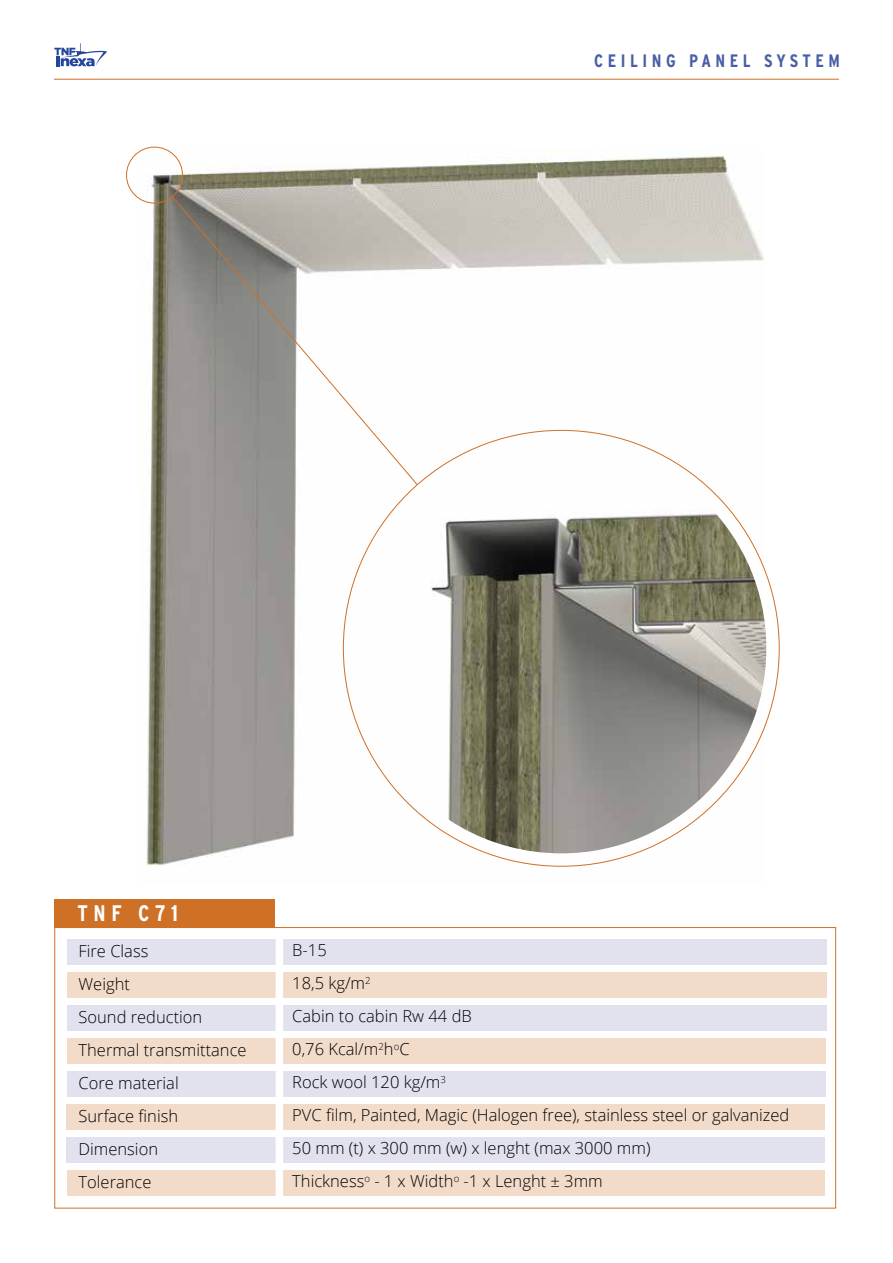
<style>
.page{position:relative;width:893px;height:1263px;background:#fff}
.page>*{position:absolute;margin:0;border:0;box-sizing:border-box;transform-origin:0 0}
.t1{font:700 condensed 22.5px "Interstate";letter-spacing:.25em;color:#fff}
.t2{font:700 condensed 18px "Interstate";letter-spacing:.25em;color:#495ea4}
.t3{font:300 16.5px/33px "Open Sans";color:#000}
</style>
<div class="page">
<div style="left:67px;top:1006px;width:759px;height:25px;background:#e2e2ef"></div>
<div style="left:67px;top:973px;width:759px;height:25px;background:#f3dbc9"></div>
<div style="left:67px;top:939px;width:759px;height:26px;background:#e2e2ef"></div>
<div style="left:67px;top:1072px;width:758px;height:25px;background:#e2e2ef"></div>
<div style="left:67px;top:1039px;width:758px;height:25px;background:#f3dbc9"></div>
<div style="left:67px;top:1137px;width:758px;height:26px;background:#e2e2ef"></div>
<div style="left:67px;top:1105px;width:758px;height:25px;background:#f3dbc9"></div>
<div style="left:67px;top:1170px;width:757px;height:26px;background:#f3dbc9"></div>
<div style="left:276px;top:932px;width:7px;height:270px;background:#fff"></div>
<div style="left:54px;top:898px;width:221px;height:29px;background:#cf7027"></div>
<img style="left:140px;top:150px;width:623px;height:717px">
<div style="left:126px;top:147px;width:57px;height:56px;border:1px solid #cf7027;border-radius:50%"></div>
<svg style="left:171px;top:196px;width:247px;height:289px"></svg>
<img style="left:387px;top:443px;width:379px;height:410px">
<svg style="left:54px;top:43px;width:53px;height:24px"></svg>
<hr style="left:54px;top:79px;width:785px;height:1px;background:#cf7027">
<h1 class="t1" style="left:77px;top:900px;width:102px">TNF C71</h1>
<p class="t2" style="left:594px;top:50px;width:247px">CEILING PANEL SYSTEM</p>
<p class="t3" style="left:79px;top:934px;width:170px">Fire Class<br>Weight<br>Sound reduction<br>Thermal transmittance<br>Core material<br>Surface finish<br>Dimension<br>Tolerance</p>
<p class="t3" style="left:292px;top:933px;width:499px">B-15<br>18,5 kg/m<sup>2<br></sup>Cabin to cabin Rw 44 dB<br>0,76 Kcal/m<sup>2</sup>h<sup>o</sup>C<br>Rock wool 120 kg/m<sup>3<br></sup>PVC film, Painted, Magic (Halogen free), stainless steel or galvanized<br>50 mm (t) x 300 mm (w) x lenght (max 3000 mm)<br>Thickness<sup>o</sup> - 1 x Width<sup>o</sup> -1 x Lenght ± 3mm</p>
</div>
